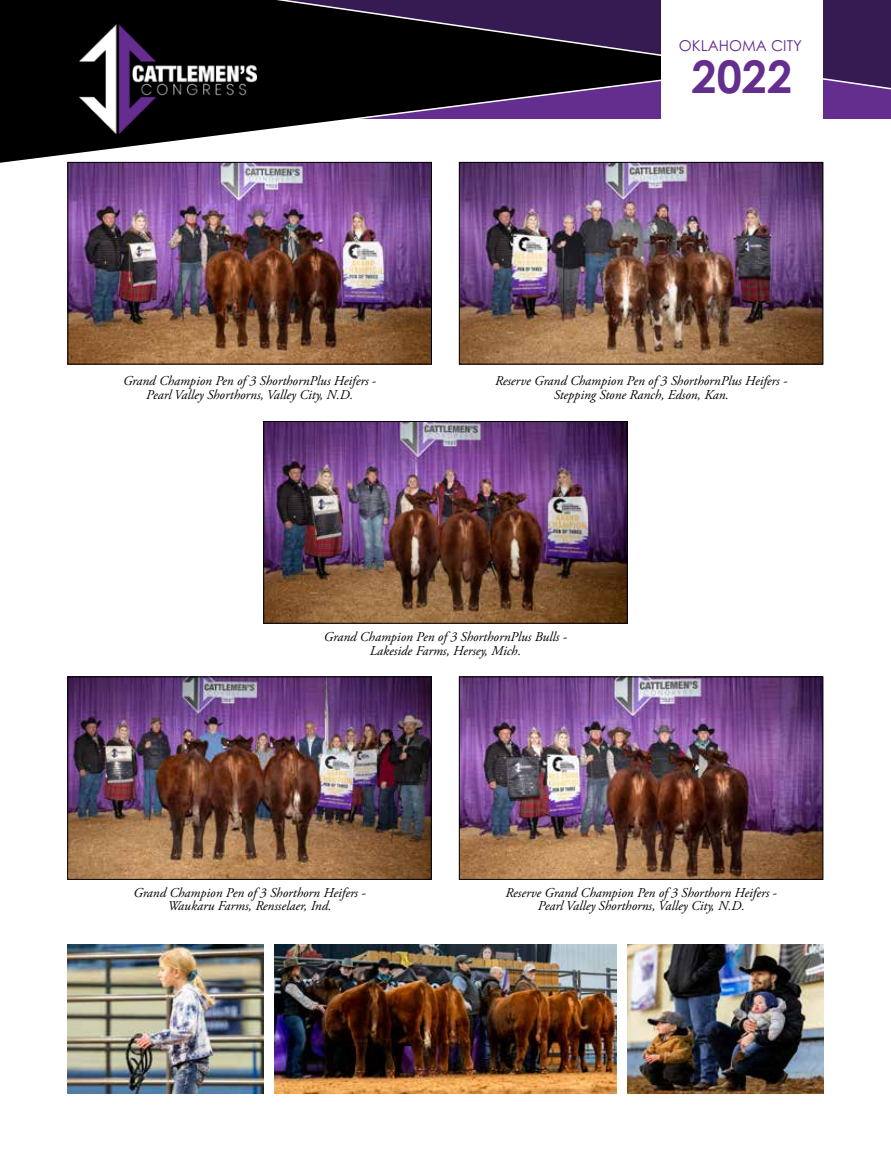
<style>
.page{position:relative;width:891px;height:1161px;background:#fff}
.page>*{position:absolute;margin:0;border:0;box-sizing:border-box;transform-origin:0 0}
.t1{font:700 45px "Century Gothic Pro";color:#642e8e}
.t2{font:15px "Century Gothic Pro";color:#642e8e}
.t3{font:italic 13.5px/13.5px "Adobe Garamond Pro";color:#000;text-align:center}
</style>
<div class="page">
<svg style="left:0;top:0;width:729px;height:167px"></svg>
<svg style="left:172px;top:0;width:719px;height:92px;background:#1a0e25"></svg>
<div style="left:661px;top:0;width:161px;height:122px;background:#fff"></div>
<img style="left:79px;top:25px;width:178px;height:108px">
<img style="left:70px;top:164px;width:360px;height:198px">
<div style="left:68px;top:162px;width:364px;height:202px;border:1px solid #000"></div>
<img style="left:265px;top:423px;width:361px;height:199px">
<div style="left:263px;top:421px;width:365px;height:203px;border:1px solid #000"></div>
<img style="left:461px;top:164px;width:360px;height:198px">
<div style="left:459px;top:162px;width:364px;height:202px;border:1px solid #000"></div>
<img style="left:69px;top:678px;width:361px;height:200px">
<div style="left:67px;top:676px;width:365px;height:204px;border:1px solid #000"></div>
<img style="left:461px;top:678px;width:360px;height:200px">
<div style="left:459px;top:676px;width:364px;height:204px;border:1px solid #000"></div>
<img style="left:274px;top:945px;width:343px;height:149px">
<img style="left:67px;top:945px;width:196px;height:149px">
<img style="left:628px;top:945px;width:195px;height:149px">
<p class="t2" style="left:679px;top:36px;width:125px">OKLAHOMA CITY</p>
<p class="t3" style="left:123px;top:374px;width:255px">Grand Champion Pen of 3 ShorthornPlus Heifers -<br>Pearl Valley Shorthorns, Valley City, N.D.</p>
<h1 class="t1" style="left:691px;top:49px;width:102px">2022</h1>
<p class="t3" style="left:495px;top:374px;width:294px">Reserve Grand Champion Pen of 3 ShorthornPlus Heifers -<br>Stepping Stone Ranch, Edson, Kan.</p>
<p class="t3" style="left:324px;top:630px;width:245px">Grand Champion Pen of 3 ShorthornPlus Bulls -<br>Lakeside Farms, Hersey, Mich.</p>
<p class="t3" style="left:133px;top:886px;width:234px">Grand Champion Pen of 3 Shorthorn Heifers -<br>Waukaru Farms, Rensselaer, Ind.</p>
<p class="t3" style="left:506px;top:886px;width:273px">Reserve Grand Champion Pen of 3 Shorthorn Heifers -<br>Pearl Valley Shorthorns, Valley City, N.D.</p>
</div>
